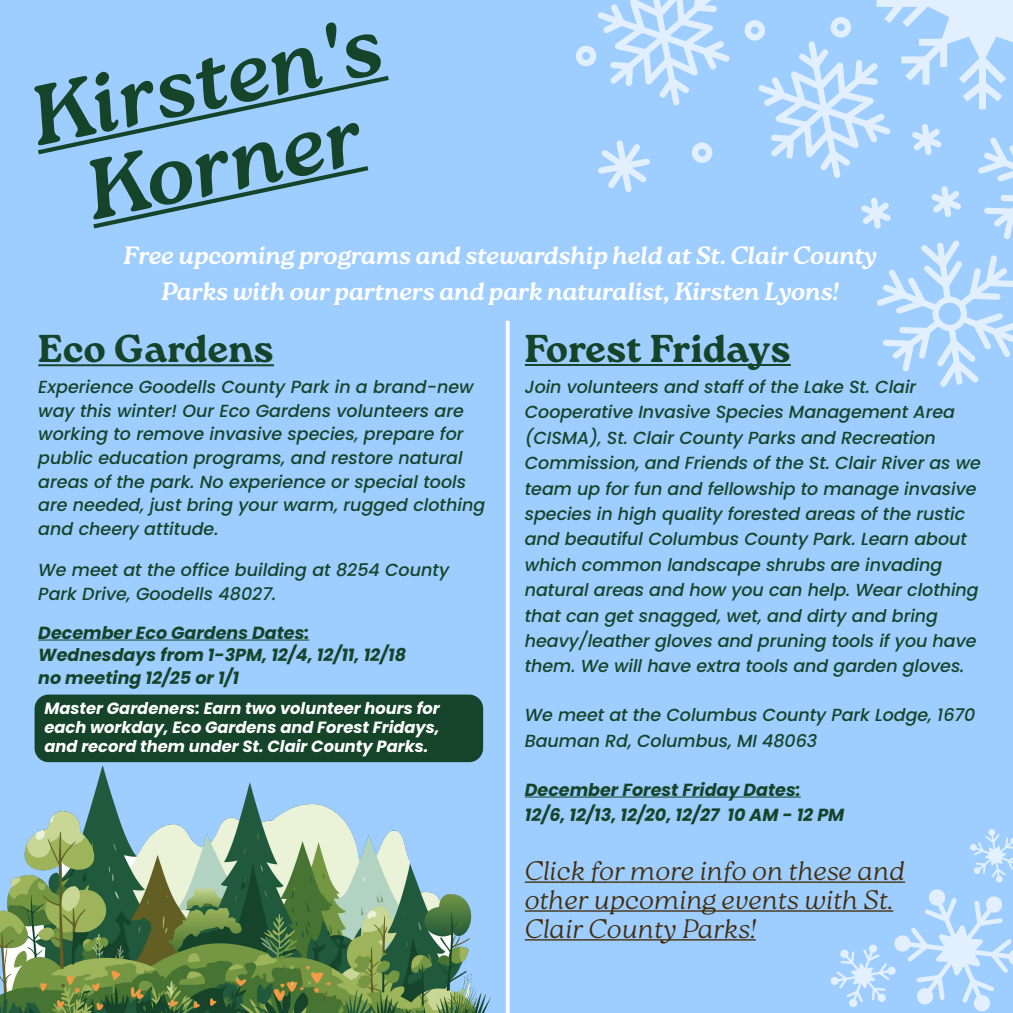
<style>
.page{position:relative;width:1013px;height:1013px;background:#fff}
.page>*{position:absolute;margin:0;border:0;box-sizing:border-box;transform-origin:0 0}
.t1{font:italic 700 84px/84px "Roca";color:#15442a;text-align:center}
.t2{font:900 38.75px "Roca";color:#15442a}
.t3{font:italic 100 26.75px/28.9px "Roca";color:#422d0d}
.t4{font:italic 700 25px/35.8px "Roca";letter-spacing:-.025em;color:#fff;text-align:center}
.t5{font:italic 500 17.5px/25.4px "Poppins";letter-spacing:-.005em;color:#15442a}
.t6{font:italic 700 17.5px/22.8px "Poppins";color:#15442a}
.t7{font:italic 700 16.25px/18.6px "Poppins";color:#fff;text-align:justify}
</style>
<div class="page">
<div style="left:0;top:0;width:1012px;height:1012px;background:#9ecdff"></div>
<svg style="left:38px;top:75px;width:351px;height:80px"></svg>
<svg style="left:93px;top:166px;width:276px;height:63px"></svg>
<hr style="left:506px;top:321px;width:3px;height:691px;background:#fff">
<hr style="left:38px;top:364px;width:236px;height:2px;background:#15442a">
<img style="left:0;top:743px;width:491px;height:269px">
<hr style="left:38px;top:639px;width:271px;height:1px;background:#15442a">
<hr style="left:525px;top:796px;width:275px;height:1px;background:#15442a">
<hr style="left:525px;top:364px;width:265px;height:2px;background:#15442a">
<svg style="left:890px;top:0;width:122px;height:108px"></svg>
<svg style="left:576px;top:0;width:314px;height:192px"></svg>
<svg style="left:860px;top:108px;width:152px;height:279px"></svg>
<svg style="left:830px;top:889px;width:182px;height:123px"></svg>
<hr style="left:525px;top:881px;width:380px;height:1px;background:#422d0d">
<hr style="left:525px;top:910px;width:368px;height:1px;background:#422d0d">
<hr style="left:525px;top:939px;width:230px;height:1px;background:#422d0d">
<svg style="left:970px;top:829px;width:42px;height:53px"></svg>
<div style="left:35px;top:694px;width:448px;height:68px;background:#15442a"></div>
<h1 class="t1" style="left:22px;top:77px;width:359px;rotate:-12deg">Kirsten's<br>Korner</h1>
<h3 class="t4" style="left:123px;top:238px;width:755px">Free upcoming programs and stewardship held at St. Clair County<br>Parks with our partners and park naturalist, Kirsten Lyons!</h3>
<h2 class="t2" style="left:38px;top:326px;width:237px">Eco Gardens</h2>
<p class="t5" style="left:38px;top:375px;width:448px;line-height:23.6px">Experience Goodells County Park in a brand-new way this winter! Our Eco Gardens volunteers are working to remove invasive species, prepare for public education programs, and restore natural areas of the park. No experience or special tools are needed, just bring your warm, rugged clothing and cheery attitude.</p>
<p class="t5" style="left:38px;top:558px;width:412px;line-height:23.6px">We meet at the office building at 8254 County<br>Park Drive, Goodells 48027.</p>
<p class="t6" style="left:38px;top:621px;width:369px">December Eco Gardens Dates:<br>Wednesdays from 1-3PM, 12/4, 12/11, 12/18 no meeting 12/25 or 1/1</p>
<h2 class="t2" style="left:525px;top:326px;width:267px">Forest Fridays</h2>
<p class="t5" style="left:525px;top:374px;width:457px">Join volunteers and staff of the Lake St. Clair Cooperative Invasive Species Management Area (CISMA), St. Clair County Parks and Recreation Commission, and Friends of the St. Clair River as we team up for fun and fellowship to manage invasive species in high quality forested areas of the rustic and beautiful Columbus County Park. Learn about which common landscape shrubs are invading natural areas and how you can help. Wear clothing that can get snagged, wet, and dirty and bring heavy/leather gloves and pruning tools if you have them. We will have extra tools and garden gloves.</p>
<p class="t5" style="left:525px;top:702px;width:452px">We meet at the Columbus County Park Lodge, 1670<br>Bauman Rd, Columbus, MI 48063</p>
<p class="t6" style="left:525px;top:777px;width:321px;line-height:25.4px">December Forest Friday Dates:<br>12/6, 12/13, 12/20, 12/27 10 AM - 12 PM</p>
<p class="t7" style="left:45px;top:699px;width:397px">Master Gardeners: Earn two volunteer hours for each workday, Eco Gardens and Forest Fridays, and record them under St. Clair County Parks.</p>
<h3 class="t3" style="left:525px;top:859px;width:381px">Click for more info on these and other upcoming events with St.<br>Clair County Parks!</h3>
</div>
